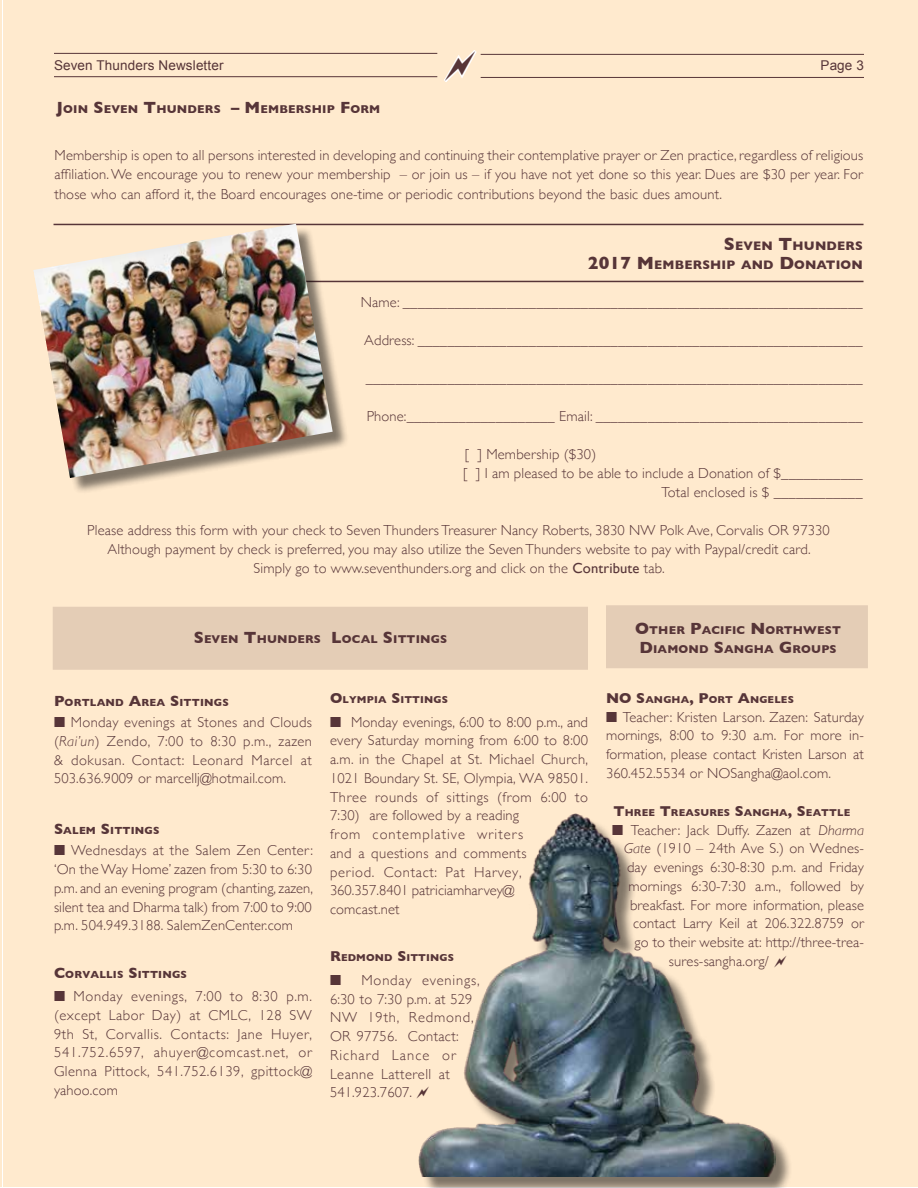
<style>
.page{position:relative;width:918px;height:1188px;background:#fff}
.page>*{position:absolute;margin:0;border:0;box-sizing:border-box;transform-origin:0 0}
.t1{font:300 14.55px/18.8px "Gill Sans";letter-spacing:.01em;color:#573538;text-align:justify}
.t2{font:300 14.55px/18.8px "Gill Sans";letter-spacing:.035em;color:#573538}
.t3{font:13.5px "Arial";letter-spacing:.01em;color:#573538}
.t4{font:700 12.6px/19px "Gill Sans";letter-spacing:.015em;color:#573538;text-align:right}
.t5{font:700 11.55px/19px "Gill Sans";letter-spacing:.015em;color:#573538;text-align:center}
.t6{font:700 10.5px "Gill Sans";letter-spacing:.015em;color:#573538}
.t7{font:700 10.2px "Gill Sans";letter-spacing:.015em;color:#573538}
.s1{font-size:16.5px}
.s2{font-size:18px}
.s3{font-weight:400}
.s4{font-size:15px}
.s5{font-style:italic}
.s6{color:#533538}
.s7{font-size:14.55px}
</style>
<div class="page">
<hr style="left:0;top:1px;width:1px;height:1186px;background:#ffeace">
<div style="left:3px;top:1px;width:915px;height:1186px;background:#ffeace"></div>
<hr style="left:54px;top:53px;width:383px;height:1px;background:#573538">
<hr style="left:54px;top:76px;width:383px;height:1px;background:#573538">
<hr style="left:481px;top:77px;width:383px;height:1px;background:#573538">
<hr style="left:481px;top:54px;width:383px;height:1px;background:#573538">
<div style="left:607px;top:606px;width:260px;height:62px;background:#e4cdb6"></div>
<div style="left:53px;top:608px;width:534px;height:61px;background:#e4cdb6"></div>
<div style="left:422px;top:817px;width:371px;height:371px;background:#000;opacity:.5"></div>
<img style="left:418px;top:814px;width:358px;height:363px">
<hr style="left:54px;top:281px;width:810px;height:1px;background:#573538">
<hr style="left:54px;top:224px;width:810px;height:1px;background:#573538">
<div style="left:36px;top:226px;width:313px;height:269px;background:#000;opacity:.5"></div>
<img style="left:33px;top:224px;width:300px;height:254px">
<svg style="left:432px;top:50px;width:56px;height:32px"></svg>
<svg style="left:418px;top:1087px;width:11px;height:12px"></svg>
<svg style="left:774px;top:955px;width:13px;height:13px"></svg>
<p class="t3" style="left:54px;top:58px;width:171px">Seven Thunders Newsletter</p>
<p class="t3" style="left:821px;top:58px;width:45px">Page 3</p>
<p class="t5" style="left:57px;top:100px;width:325px"><span class="s1">J</span>OIN <span class="s1">S</span>EVEN <span class="s1">T</span>HUNDERS <span class="s1">– M</span>EMBERSHIP <span class="s1">F</span>ORM</p>
<p class="t1" style="left:55px;top:146px;width:810px">Membership is open to all persons interested in developing and continuing their contemplative prayer or Zen practice, regardless of religious affiliation. We encourage you to renew your membership – or join us – if you have not yet done so this year. Dues are $30 per year. For those who can afford it, the Board encourages one-time or periodic contributions beyond the basic dues amount.</p>
<p class="t4" style="left:588px;top:236px;width:276px"><span class="s2">S</span>EVEN <span class="s2">T</span>HUNDERS<br><span class="s2">2017 M</span>EMBERSHIP AND <span class="s2">D</span>ONATION</p>
<p class="t1" style="left:361px;top:293px;width:503px">Name: ______________________________________________________________</p>
<p class="t1" style="left:364px;top:331px;width:500px">Address: ____________________________________________________________</p>
<p class="t1" style="left:366px;top:369px;width:499px">___________________________________________________________________</p>
<p class="t1" style="left:367px;top:407px;width:498px">Phone:____________________ Email: ____________________________________</p>
<p class="t1" style="left:465px;top:445px;width:133px">[ ] Membership ($30)</p>
<p class="t1" style="left:463px;top:464px;width:401px">[ ] I am pleased to be able to include a Donation of $___________</p>
<p class="t1" style="left:661px;top:483px;width:203px">Total enclosed is $ ____________</p>
<p class="t1" style="left:87px;top:521px;width:744px;text-align:center">Please address this form with your check to Seven Thunders Treasurer Nancy Roberts, 3830 NW Polk Ave, Corvalis OR 97330<br>Although payment by check is preferred, you may also utilize the Seven Thunders website to pay with Paypal/credit card.<br>Simply go to www.seventhunders.org and click on the <span class="s3">Contribute</span> tab.</p>
<p class="t5" style="left:194px;top:629px;width:255px"><span class="s1">S</span>EVEN <span class="s1">T</span>HUNDERS <span class="s1">L</span>OCAL <span class="s1">S</span>ITTINGS</p>
<p class="t5" style="left:635px;top:620px;width:207px"><span class="s1">O</span>THER <span class="s1">P</span>ACIFIC <span class="s1">N</span>ORTHWEST<br><span class="s1">D</span>IAMOND <span class="s1">S</span>ANGHA <span class="s1">G</span>ROUPS</p>
<p class="t6" style="left:54px;top:697px;width:176px"><span class="s4">P</span>ORTLAND <span class="s4">A</span>REA <span class="s4">S</span>ITTINGS</p>
<p class="t1" style="left:54px;top:713px;width:260px">■ Monday evenings at Stones and Clouds (<span class="s5">Rai’un</span>) <span class="s6">Zendo</span>, 7:00 to 8:30 p.m., zazen &amp; dokusan. Contact: Leonard Marcel at 503.636.9009 or marcellj@hotmail.com.</p>
<p class="t6" style="left:54px;top:825px;width:107px"><span class="s4">S</span>ALEM <span class="s4">S</span>ITTINGS</p>
<p class="t1" style="left:54px;top:841px;width:261px">■ Wednesdays at the Salem Zen Center: ‘On the Way Home’ zazen from 5:30 to 6:30 p.m. and an evening program (chanting, zazen, silent tea and Dharma talk) from 7:00 to 9:00 p.m. 504.949.3188. SalemZenCenter.com</p>
<p class="t6" style="left:54px;top:968px;width:135px"><span class="s4">C</span>ORVALLIS <span class="s4">S</span>ITTINGS</p>
<p class="t1" style="left:54px;top:987px;width:260px">■ Monday evenings, 7:00 to 8:30 p.m. (except Labor Day) at CMLC, 128 SW 9th St, Corvallis. Contacts: Jane Huyer, 541.752.6597, ahuyer@comcast.net, or Glenna Pittock, 541.752.6139, gpittock@ yahoo.com</p>
<p class="t7" style="left:330px;top:694px;width:120px"><span class="s7">O</span>LYMPIA <span class="s7">S</span>ITTINGS</p>
<p class="t1" style="left:330px;top:712px;width:260px;text-align:left">■ Monday evenings, 6:00 to 8:00 p.m., and every Saturday morning from 6:00 to 8:00 a.m. in the Chapel at St. Michael Church,<br>1021 Boundary St. SE, Olympia, WA 98501.<br>Three rounds of sittings (from 6:00 to<br>7:30) are followed by a reading<br>from contemplative writers<br>and a questions and comments<br>period. Contact: Pat Harvey,<br>360.357.8401 patriciamharvey@<br>comcast.net</p>
<p class="t7" style="left:330px;top:952px;width:126px"><span class="s7">R</span>EDMOND <span class="s7">S</span>ITTINGS</p>
<p class="t2" style="left:330px;top:971px;width:151px">■ Monday evenings,<br>6:30 to 7:30 p.m. at 529<br>NW 19th, Redmond,<br>OR 97756. Contact:<br>Richard Lance or<br>Leanne Latterell at<br>541.923.7607.</p>
<p class="t7" style="left:606px;top:694px;width:189px"><span class="s7">NO</span> <span class="s7">S</span>ANGHA<span class="s7">, P</span>ORT <span class="s7">A</span>NGELES</p>
<p class="t1" style="left:606px;top:708px;width:260px">■ Teacher: Kristen Larson. Zazen: Saturday mornings, 8:00 to 9:30 a.m. For more in&shy;formation, please contact Kristen Larson at 360.452.5534 or NOSangha@aol.com.</p>
<p class="t7" style="left:614px;top:806px;width:238px"><span class="s7">T</span>HREE <span class="s7">T</span>REASURES <span class="s7">S</span>ANGHA<span class="s7">, S</span>EATTLE</p>
<p class="t1" style="left:612px;top:820px;width:254px">■ Teacher: Jack Duffy. Zazen at <span class="s5">Dharma</span></p>
<p class="t1" style="left:624px;top:839px;width:241px"><span class="s5">Gate</span> (1910 – 24th Ave S.) on Wednes-</p>
<p class="t1" style="left:627px;top:858px;width:239px">day evenings 6:30-8:30 p.m. and Friday</p>
<p class="t1" style="left:629px;top:877px;width:237px">mornings 6:30-7:30 a.m., followed by</p>
<p class="t1" style="left:630px;top:895px;width:236px">breakfast. For more information, please</p>
<p class="t1" style="left:633px;top:914px;width:233px">contact Larry Keil at 206.322.8759 or</p>
<p class="t1" style="left:635px;top:933px;width:231px">go to their website at: http://three-trea-</p>
<p class="t1" style="left:669px;top:952px;width:101px">sures-sangha.org/</p>
</div>
